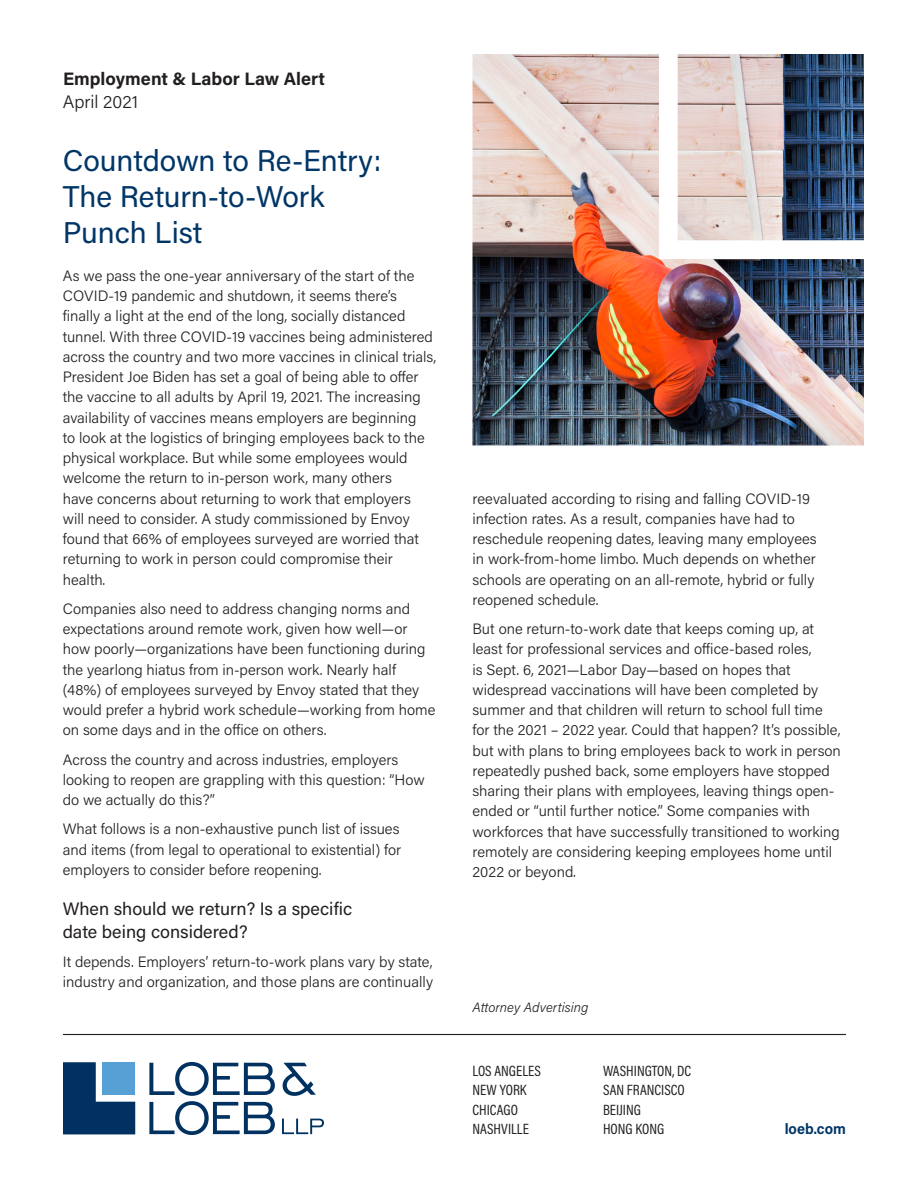
<style>
.page{position:relative;width:918px;height:1188px;background:#fff}
.page>*{position:absolute;margin:0;border:0;box-sizing:border-box;transform-origin:0 0}
._01_Title{font:30px/36px "Acumin Pro";letter-spacing:-.005em;color:#003667}
._02_Body_Head{font:18px/22.5px "Acumin Pro";color:#231f20}
.t1{font:700 18px "Acumin Pro";color:#231f20}
._00c_Alert_Date{font:300 18px "Acumin Pro";color:#231f20}
._03a_Body{font:300 15px/20.2px "Acumin Pro";color:#231f20}
.t2{font:15px/19.5px "Acumin Pro Cond";color:#231f20}
.t3{font:700 15px "Acumin Pro Semi Cond";color:#003667}
.t4{font:italic 300 13.5px "Acumin Pro";color:#231f20}
</style>
<div class="page">
<img style="left:472px;top:54px;width:392px;height:392px">
<svg style="left:659px;top:54px;width:205px;height:205px"></svg>
<svg style="left:63px;top:1062px;width:72px;height:72px;background:#1d4872"></svg>
<div style="left:102px;top:1062px;width:33px;height:33px;background:#56a0d5"></div>
<svg style="left:283px;top:1063px;width:33px;height:33px"></svg>
<svg style="left:149px;top:1062px;width:126px;height:73px"></svg>
<svg style="left:282px;top:1119px;width:42px;height:15px"></svg>
<hr style="left:63px;top:1034px;width:783px;height:1px;background:#231f20">
<p class="t1" style="left:63px;top:66px;width:264px">Employment &amp; Labor Law Alert</p>
<p class="_00c_Alert_Date" style="left:63px;top:89px;width:77px">April 2021</p>
<p class="_01_Title" style="left:63px;top:141px;width:320px">Countdown to Re-Entry:<br>The Return-to-Work<br>Punch List</p>
<p class="_03a_Body" style="left:63px;top:265px;width:375px">As we pass the one-year anniversary of the start of the COVID-19 pandemic and shutdown, it seems there’s finally a light at the end of the long, socially distanced tunnel. With three COVID-19 vaccines being administered across the country and two more vaccines in clinical trials, President Joe Biden has set a goal of being able to offer the vaccine to all adults by April 19, 2021. The increasing availability of vaccines means employers are beginning<br>to look at the logistics of bringing employees back to the physical workplace. But while some employees would welcome the return to in-person work, many others<br>have concerns about returning to work that employers<br>will need to consider. A study commissioned by Envoy found that 66% of employees surveyed are worried that returning to work in person could compromise their health.</p>
<p class="_03a_Body" style="left:63px;top:598px;width:374px">Companies also need to address changing norms and expectations around remote work, given how well—or how poorly—organizations have been functioning during the yearlong hiatus from in-person work. Nearly half (48%) of employees surveyed by Envoy stated that they would prefer a hybrid work schedule—working from home on some days and in the office on others.</p>
<p class="_03a_Body" style="left:63px;top:749px;width:363px">Across the country and across industries, employers looking to reopen are grappling with this question: “How do we actually do this?”</p>
<p class="_03a_Body" style="left:63px;top:819px;width:340px;text-align:justify">What follows is a non-exhaustive punch list of issues and items (from legal to operational to existential) for employers to consider before reopening.</p>
<p class="_02_Body_Head" style="left:63px;top:897px;width:291px">When should we return? Is a specific date being considered?</p>
<p class="_03a_Body" style="left:63px;top:951px;width:372px">It depends. Employers’ return-to-work plans vary by state, industry and organization, and those plans are continually</p>
<p class="_03a_Body" style="left:472px;top:488px;width:346px">reevaluated according to rising and falling COVID-19 infection rates. As a result, companies have had to reschedule reopening dates, leaving many employees in work-from-home limbo. Much depends on whether schools are operating on an all-remote, hybrid or fully reopened schedule.</p>
<p class="_03a_Body" style="left:472px;top:618px;width:370px">But one return-to-work date that keeps coming up, at least for professional services and office-based roles,<br>is Sept. 6, 2021—Labor Day—based on hopes that widespread vaccinations will have been completed by summer and that children will return to school full time for the 2021 – 2022 year. Could that happen? It’s possible, but with plans to bring employees back to work in person repeatedly pushed back, some employers have stopped sharing their plans with employees, leaving things open&shy;ended or “until further notice.” Some companies with workforces that have successfully transitioned to working remotely are considering keeping employees home until 2022 or beyond.</p>
<p class="t4" style="left:472px;top:998px;width:117px">Attorney Advertising</p>
<p class="t2" style="left:472px;top:1060px;width:70px">LOS ANGELES<br>NEW YORK<br>CHICAGO<br>NASHVILLE</p>
<p class="t2" style="left:603px;top:1060px;width:90px">WASHINGTON, DC<br>SAN FRANCISCO<br>BEIJING<br>HONG KONG</p>
<p class="t3" style="left:785px;top:1118px;width:63px">loeb.com</p>
</div>
